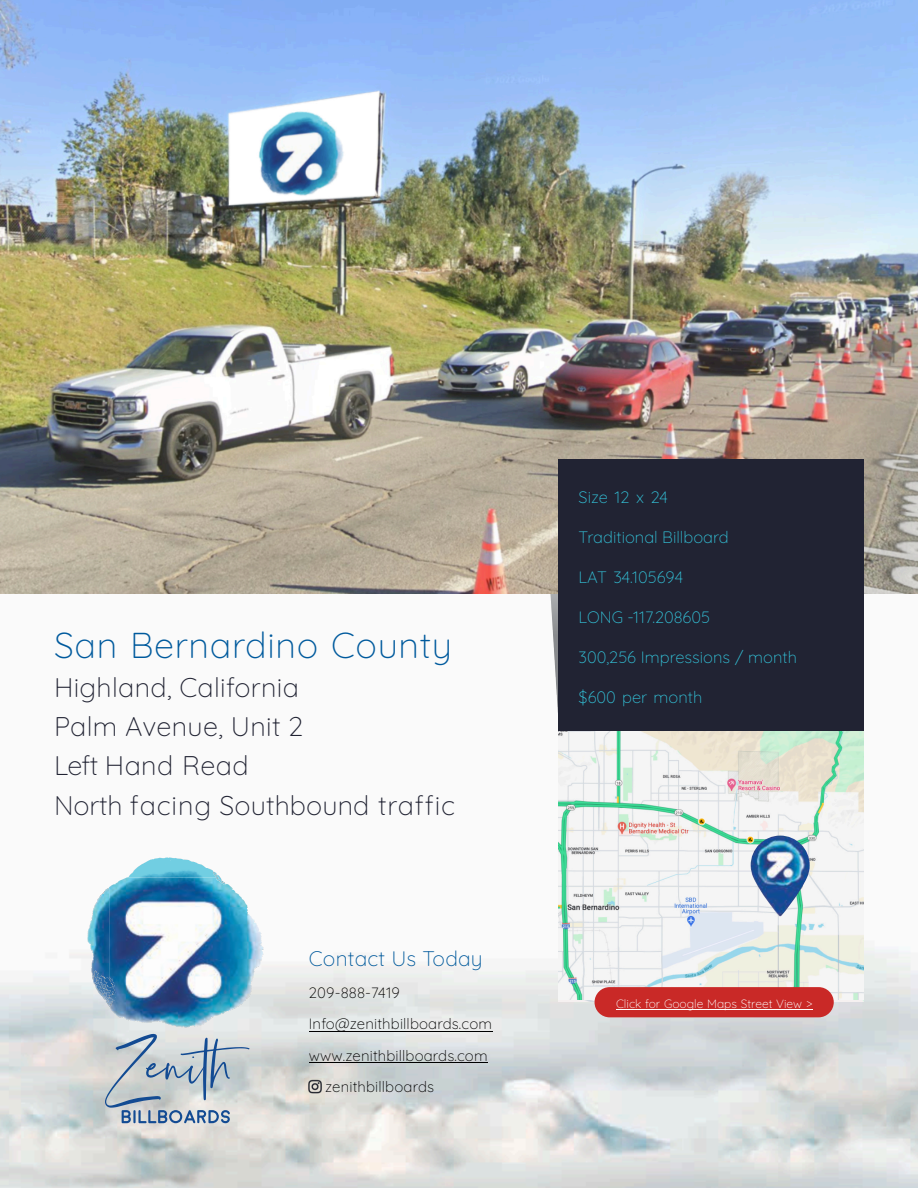
<style>
.page{position:relative;width:918px;height:1188px;background:#fff}
.page>*{position:absolute;margin:0;border:0;box-sizing:border-box;transform-origin:0 0}
.t1{font:300 36px "Quicksand";letter-spacing:.02em;color:#005a9d}
.t2{font:300 27px "Quicksand";letter-spacing:.01em;color:#212333}
.t3{font:300 21px "Quicksand";letter-spacing:.01em;color:#00599c}
.t4{font:300 16.5px "Quicksand";color:#33c2d8}
.t5{font:300 15px "Quicksand";letter-spacing:.01em;color:#000}
.t6{font:300 12px "Quicksand";color:#fff}
</style>
<div class="page">
<img style="left:0;top:883px;width:918px;height:305px">
<img style="left:550px;top:594px;width:8px;height:119px">
<img style="left:544px;top:593px;width:14px;height:1px">
<img style="left:0;top:0;width:918px;height:593px">
<svg style="left:105px;top:1034px;width:145px;height:89px;background:#b7c2ca"></svg>
<svg style="left:217px;top:874px;width:8px;height:11px"></svg>
<svg style="left:92px;top:980px;width:17px;height:28px"></svg>
<img style="left:558px;top:730px;width:306px;height:270px">
<div style="left:558px;top:459px;width:306px;height:271px;background:#212333"></div>
<div style="left:595px;top:987px;width:239px;height:30px;background:#c92927;border-radius:15px"></div>
<hr style="left:309px;top:1031px;width:183px;height:1px;background:#000">
<hr style="left:309px;top:1062px;width:179px;height:1px;background:#000">
<hr style="left:616px;top:1010px;width:196px;height:1px;background:#fff">
<img style="left:109px;top:878px;width:111px;height:150px">
<img style="left:87px;top:887px;width:22px;height:93px">
<img style="left:126px;top:857px;width:91px;height:21px">
<img style="left:305px;top:1078px;width:20px;height:26px">
<img style="left:751px;top:836px;width:59px;height:80px">
<p class="t1" style="left:54px;top:622px;width:400px">San Bernardino County</p>
<p class="t2" style="left:54px;top:670px;width:246px">Highland, California</p>
<p class="t2" style="left:54px;top:709px;width:251px">Palm Avenue, Unit 2</p>
<p class="t2" style="left:54px;top:748px;width:196px">Left Hand Read</p>
<p class="t2" style="left:54px;top:788px;width:403px">North facing Southbound traffic</p>
<p class="t3" style="left:309px;top:945px;width:175px">Contact Us Today</p>
<p class="t5" style="left:309px;top:983px;width:93px">209-888-7419</p>
<p class="t5" style="left:309px;top:1014px;width:185px">Info@zenithbillboards.com</p>
<p class="t5" style="left:309px;top:1046px;width:180px">www.zenithbillboards.com</p>
<p class="t5" style="left:325px;top:1077px;width:111px">zenithbillboards</p>
<p class="t4" style="left:579px;top:487px;width:91px">Size 12 x 24</p>
<p class="t4" style="left:579px;top:527px;width:152px">Traditional Billboard</p>
<p class="t4" style="left:579px;top:567px;width:106px">LAT 34.105694</p>
<p class="t4" style="left:579px;top:607px;width:133px">LONG -117.208605</p>
<p class="t4" style="left:579px;top:647px;width:220px">300,256 Impressions / month</p>
<p class="t4" style="left:579px;top:687px;width:125px">$600 per month</p>
<p class="t6" style="left:616px;top:996px;width:198px">Click for Google Maps Street View &gt;</p>
</div>
